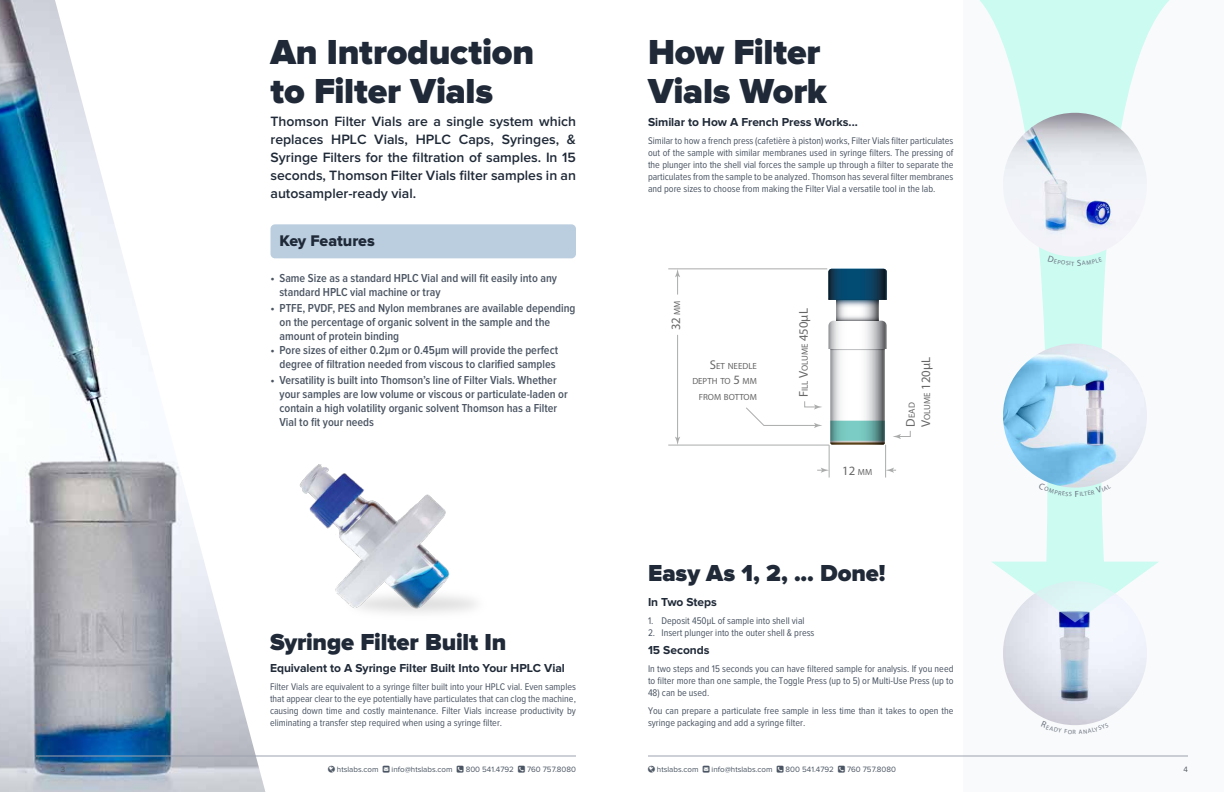
<style>
.page{position:relative;width:1224px;height:792px;background:#fff}
.page>*{position:absolute;margin:0;border:0;box-sizing:border-box;transform-origin:0 0}
.t1{font:900 36px/39px "Proxima Nova";letter-spacing:-.01em;color:#1f2937}
.t2{font:900 24px "Proxima Nova";letter-spacing:-.005em;color:#1f2937}
.t3{font:16px "Proxima Nova Extrabld";letter-spacing:-.005em;color:#1f2937}
.t4{font:600 14px/18px "Proxima Nova";color:#1f2937;text-align:justify}
.t5{font:12.7px "Myriad Pro";color:#676767}
.t6{font:600 12px/14px "Proxima Nova Cond";color:#4b5563}
.t7{font:700 12px "Proxima Nova";letter-spacing:-.005em;color:#1f2937}
.t8{font:10px/12px "Proxima Nova Cond";color:#4b5563;text-align:justify}
.t9{font:8.9px/15.3px "Myriad Pro";color:#676767;text-align:right}
.t10{font:8px "Proxima Nova";color:#4b5563}
.t11{font:8px "Proxima Nova";color:#575e66}
.s1{font-size:8.9px}
.s2{font-size:12.7px}
</style>
<div class="page">
<img style="left:0;top:0;width:50px;height:792px">
<svg style="left:50px;top:0;width:222px;height:792px"></svg>
<div style="left:270px;top:224px;width:306px;height:34px;background:#bacedf;border-radius:4px"></div>
<img style="left:253px;top:442px;width:223px;height:180px">
<hr style="left:36px;top:756px;width:540px;height:1px;background:#9ca3af">
<div style="left:963px;top:0;width:261px;height:792px;background:#f9fafb"></div>
<svg style="left:980px;top:0;width:189px;height:616px"></svg>
<img style="left:1003px;top:113px;width:144px;height:144px;border-radius:72px">
<img style="left:1003px;top:344px;width:144px;height:144px;border-radius:72px">
<img style="left:1003px;top:581px;width:144px;height:144px;border-radius:72px">
<svg style="left:1022px;top:563px;width:106px;height:60px"></svg>
<hr style="left:668px;top:268px;width:159px;height:1px;background:#aaabab">
<hr style="left:668px;top:445px;width:161px;height:1px;background:#aaabab">
<hr style="left:677px;top:335px;width:1px;height:104px;background:#aaabab">
<svg style="left:675px;top:437px;width:5px;height:8px"></svg>
<svg style="left:675px;top:269px;width:5px;height:26px"></svg>
<hr style="left:829px;top:445px;width:1px;height:33px;background:#aaabab">
<hr style="left:885px;top:445px;width:1px;height:33px;background:#aaabab">
<svg style="left:886px;top:468px;width:10px;height:5px"></svg>
<svg style="left:817px;top:468px;width:12px;height:5px"></svg>
<svg style="left:893px;top:431px;width:18px;height:8px"></svg>
<svg style="left:746px;top:401px;width:76px;height:27px"></svg>
<svg style="left:828px;top:321px;width:59px;height:124px"></svg>
<svg style="left:836px;top:300px;width:43px;height:21px"></svg>
<svg style="left:828px;top:269px;width:59px;height:31px;background:#0a405f"></svg>
<hr style="left:648px;top:756px;width:540px;height:1px;background:#9ca3af">
<svg style="left:1048px;top:255px;width:54px;height:11px"></svg>
<svg style="left:1039px;top:482px;width:72px;height:15px"></svg>
<svg style="left:1051px;top:721px;width:47px;height:4px"></svg>
<h1 class="t1" style="left:270px;top:34px;width:265px">An Introduction to Filter Vials</h1>
<h3 class="t4" style="left:270px;top:113px;width:307px">Thomson Filter Vials are a single system which replaces HPLC Vials, HPLC Caps, Syringes, &amp; Syringe Filters for the filtration of samples. In 15 seconds, Thomson Filter Vials filter samples in an autosampler-ready vial.</h3>
<h3 class="t3" style="left:280px;top:233px;width:97px">Key Features</h3>
<p class="t6" style="left:280px;top:272px;width:279px;text-indent:-9px">• Same Size as a standard HPLC Vial and will fit easily into any standard HPLC vial machine or tray</p>
<p class="t6" style="left:280px;top:302px;width:298px;text-indent:-9px">• PTFE, PVDF, PES and Nylon membranes are available depending on the percentage of organic solvent in the sample and the amount of protein binding</p>
<p class="t6" style="left:270px;top:344px;width:289px;text-align:center">• Pore sizes of either 0.2μm or 0.45μm will provide the perfect degree of filtration needed from viscous to clarified samples</p>
<p class="t6" style="left:280px;top:374px;width:290px;text-indent:-9px">• Versatility is built into Thomson’s line of Filter Vials. Whether your samples are low volume or viscous or particulate-laden or contain a high volatility organic solvent Thomson has a Filter Vial to fit your needs</p>
<h2 class="t2" style="left:270px;top:631px;width:238px">Syringe Filter Built In</h2>
<p class="t7" style="left:270px;top:663px;width:296px">Equivalent to A Syringe Filter Built Into Your HPLC Vial</p>
<p class="t8" style="left:270px;top:681px;width:307px">Filter Vials are equivalent to a syringe filter built into your HPLC vial. Even samples that appear clear to the eye potentially have particulates that can clog the machine, causing down time and costly maintenance. Filter Vials increase productivity by eliminating a transfer step required when using a syringe filter.</p>
<p class="t11" style="left:61px;top:765px;width:6px">3</p>
<p class="t10" style="left:337px;top:766px;width:43px">htslabs.com</p>
<p class="t10" style="left:392px;top:766px;width:62px">info@htslabs.com</p>
<p class="t10" style="left:466px;top:766px;width:50px">800 541.4792</p>
<p class="t10" style="left:527px;top:766px;width:50px">760 757.8080</p>
<h1 class="t1" style="left:648px;top:34px;width:180px">How Filter<br>Vials Work</h1>
<p class="t7" style="left:648px;top:117px;width:211px">Similar to How A French Press Works...</p>
<p class="t8" style="left:648px;top:135px;width:307px">Similar to how a french press (cafetière à piston) works, Filter Vials filter particulates out of the sample with similar membranes used in syringe filters. The pressing of the plunger into the shell vial forces the sample up through a filter to separate the particulates from the sample to be analyzed. Thomson has several filter membranes and pore sizes to choose from making the Filter Vial a versatile tool in the lab.</p>
<p class="t5" style="left:668px;top:330px;width:32px;rotate:-90deg">32 <span class="s1">MM</span></p>
<p class="t9" style="left:692px;top:358px;width:66px"><span class="s2">S</span>ET NEEDLE<br>DEPTH TO <span class="s2">5</span> MM<br>FROM BOTTOM</p>
<p class="t9" style="left:797px;top:397px;width:90px;rotate:-90deg"><span class="s2">F</span>ILL <span class="s2">V</span>OLUME <span class="s2">450µL</span></p>
<p class="t5" style="left:842px;top:462px;width:32px">12 <span class="s1">MM</span></p>
<p class="t5" style="left:918px;top:427px;width:71px;rotate:-90deg">V<span class="s1">OLUME</span> 120µL</p>
<p class="t9" style="left:904px;top:427px;width:26px;rotate:-90deg"><span class="s2">D</span>EAD</p>
<h2 class="t2" style="left:648px;top:562px;width:239px">Easy As 1, 2, ... Done!</h2>
<p class="t7" style="left:648px;top:597px;width:71px">In Two Steps</p>
<p class="t8" style="left:648px;top:615px;width:158px">1. Deposit 450µL of sample into shell vial</p>
<p class="t8" style="left:648px;top:627px;width:168px">2. Insert plunger into the outer shell &amp; press</p>
<p class="t7" style="left:648px;top:645px;width:63px">15 Seconds</p>
<p class="t8" style="left:648px;top:663px;width:307px">In two steps and 15 seconds you can have filtered sample for analysis. If you need to filter more than one sample, the Toggle Press (up to 5) or Multi-Use Press (up to</p>
<p class="t8" style="left:648px;top:684px;width:307px;line-height:18px">48) can be used.<br>You can prepare a particulate free sample in less time than it takes to open the</p>
<p class="t8" style="left:648px;top:717px;width:159px">syringe packaging and add a syringe filter.</p>
<p class="t10" style="left:657px;top:766px;width:43px">htslabs.com</p>
<p class="t10" style="left:712px;top:766px;width:62px">info@htslabs.com</p>
<p class="t10" style="left:786px;top:766px;width:50px">800 541.4792</p>
<p class="t10" style="left:847px;top:766px;width:50px">760 757.8080</p>
<p class="t11" style="left:1184px;top:765px;width:6px">4</p>
</div>
